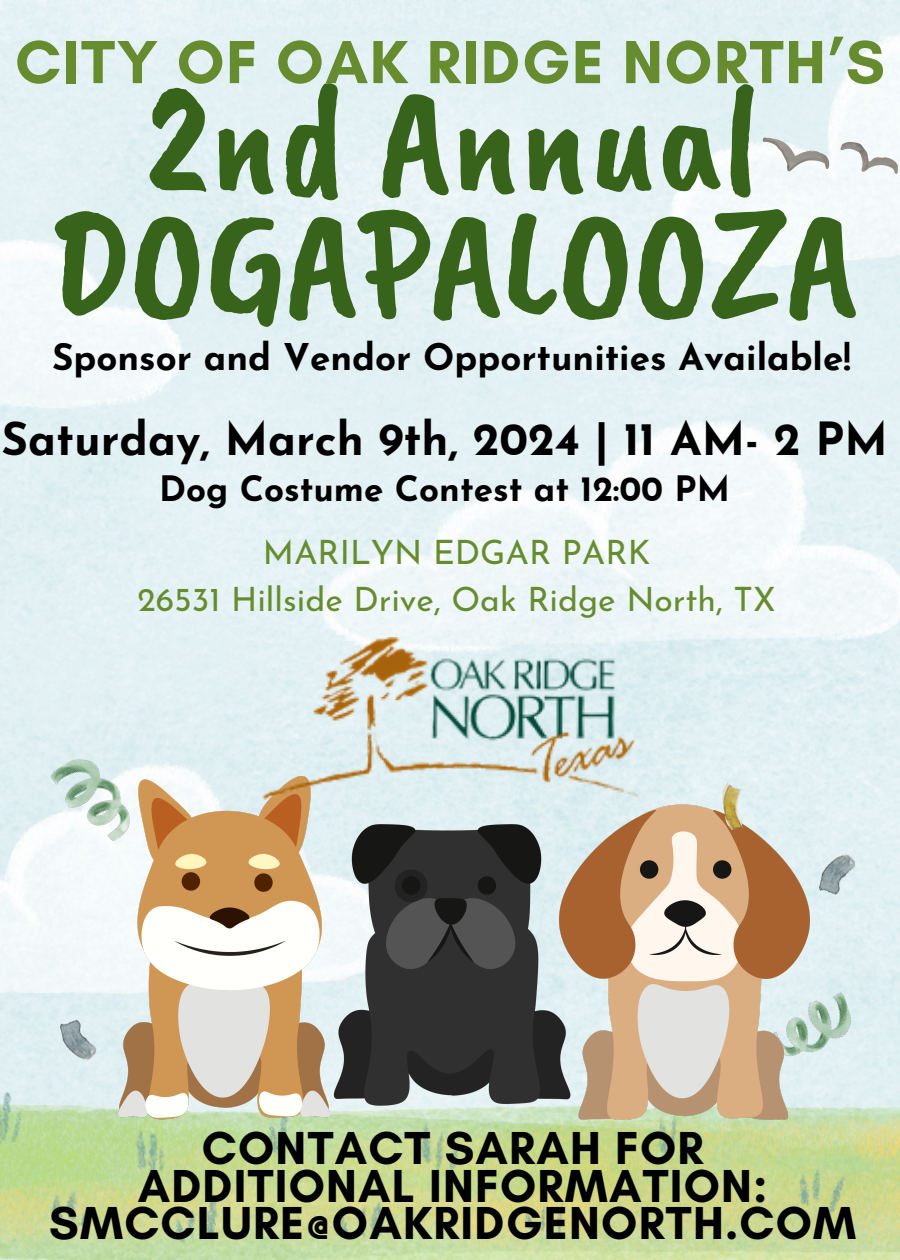
<style>
.page{position:relative;width:900px;height:1260px;background:#fff}
.page>*{position:absolute;margin:0;border:0;box-sizing:border-box;transform-origin:0 0}
.t1{font:154.69px/122.8px "Caveat Brush";color:#37631b;text-align:center}
.t2{font:700 62px "Glacial Indifference";letter-spacing:.025em;color:#678c2f}
.t3{font:700 47.12px/37.5px "Glacial Indifference";letter-spacing:.025em;color:#000;text-align:center}
.t4{font:700 45.69px "Josefin Sans";color:#000}
.t5{font:700 36.75px "Josefin Sans";color:#000}
.t6{font:700 35px "Josefin Sans";color:#000}
.t7{font:33.62px "Josefin Sans";color:#678c2f}
</style>
<div class="page">
<img style="left:0;top:0;width:900px;height:1260px">
<img style="left:49px;top:747px;width:92px;height:105px">
<img style="left:810px;top:992px;width:48px;height:72px">
<img style="left:119px;top:777px;width:691px;height:343px">
<svg style="left:840px;top:142px;width:58px;height:32px"></svg>
<svg style="left:763px;top:137px;width:66px;height:35px"></svg>
<img style="left:709px;top:776px;width:161px;height:124px">
<img style="left:0;top:1015px;width:111px;height:124px">
<img style="left:263px;top:637px;width:375px;height:163px">
<p class="t2" style="left:15px;top:24px;width:871px">CITY OF OAK RIDGE NORTH’S</p>
<p class="t1" style="left:47px;top:78px;width:812px">2nd Annual<br>DOGAPALOOZA</p>
<p class="t5" style="left:52px;top:342px;width:800px">Sponsor and Vendor Opportunities Available!</p>
<p class="t4" style="left:2px;top:420px;width:888px">Saturday, March 9th, 2024 | 11 AM- 2 PM</p>
<p class="t6" style="left:159px;top:474px;width:572px">Dog Costume Contest at 12:00 PM</p>
<h4 class="t7" style="left:263px;top:539px;width:389px">MARILYN EDGAR PARK</h4>
<h5 class="t7" style="left:138px;top:586px;width:640px">26531 Hillside Drive, Oak Ridge North, TX</h5>
<p class="t3" style="left:49px;top:1129px;width:808px">CONTACT SARAH FOR<br>ADDITIONAL INFORMATION:<br>SMCCLURE@OAKRIDGENORTH.COM</p>
</div>
